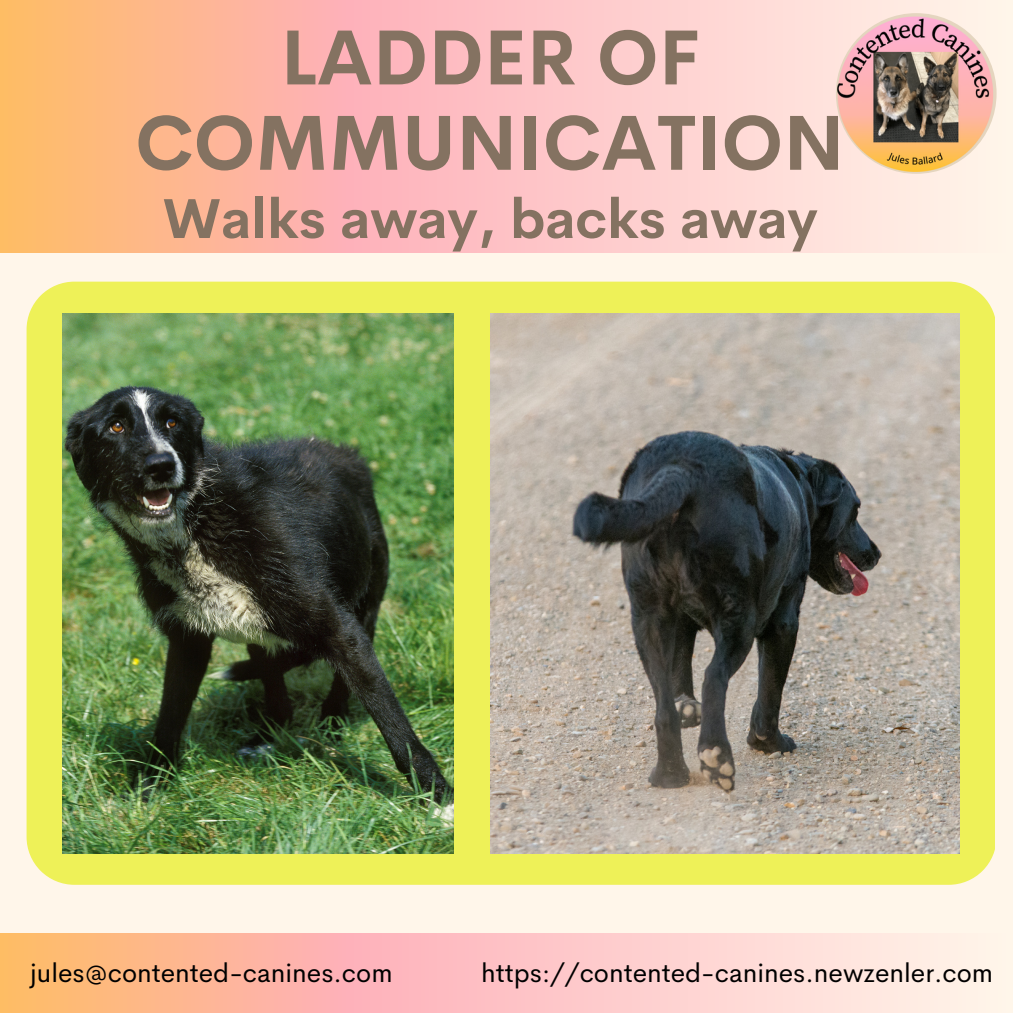
<style>
.page{position:relative;width:1013px;height:1013px;background:#fff}
.page>*{position:absolute;margin:0;border:0;box-sizing:border-box;transform-origin:0 0}
.t1{font:700 76.25px/85.2px "Cerebri Sans";color:#847261;text-align:center}
.t2{font:700 55px "Cerebri Sans";color:#847261}
.t3{font:26.25px "Cerebri Sans";color:#000}
</style>
<div class="page">
<div style="left:0;top:0;width:1012px;height:1012px;background:#fff6ea"></div>
<svg style="left:0;top:0;width:997px;height:252px;background:#fec5b6"></svg>
<svg style="left:0;top:933px;width:910px;height:79px;background:#fec5b6"></svg>
<img style="left:835px;top:13px;width:161px;height:161px;border-radius:50%">
<div style="left:27px;top:281px;width:968px;height:603px;background:#eef158"></div>
<img style="left:490px;top:313px;width:469px;height:540px">
<img style="left:63px;top:313px;width:391px;height:540px">
<h1 class="t1" style="left:135px;top:15px;width:711px">LADDER OF<br>COMMUNICATION</h1>
<h2 class="t2" style="left:163px;top:183px;width:656px">Walks away, backs away</h2>
<p class="t3" style="left:30px;top:955px;width:364px">jules@contented-canines.com</p>
<p class="t3" style="left:481px;top:955px;width:513px">https://contented-canines.newzenler.com</p>
</div>
